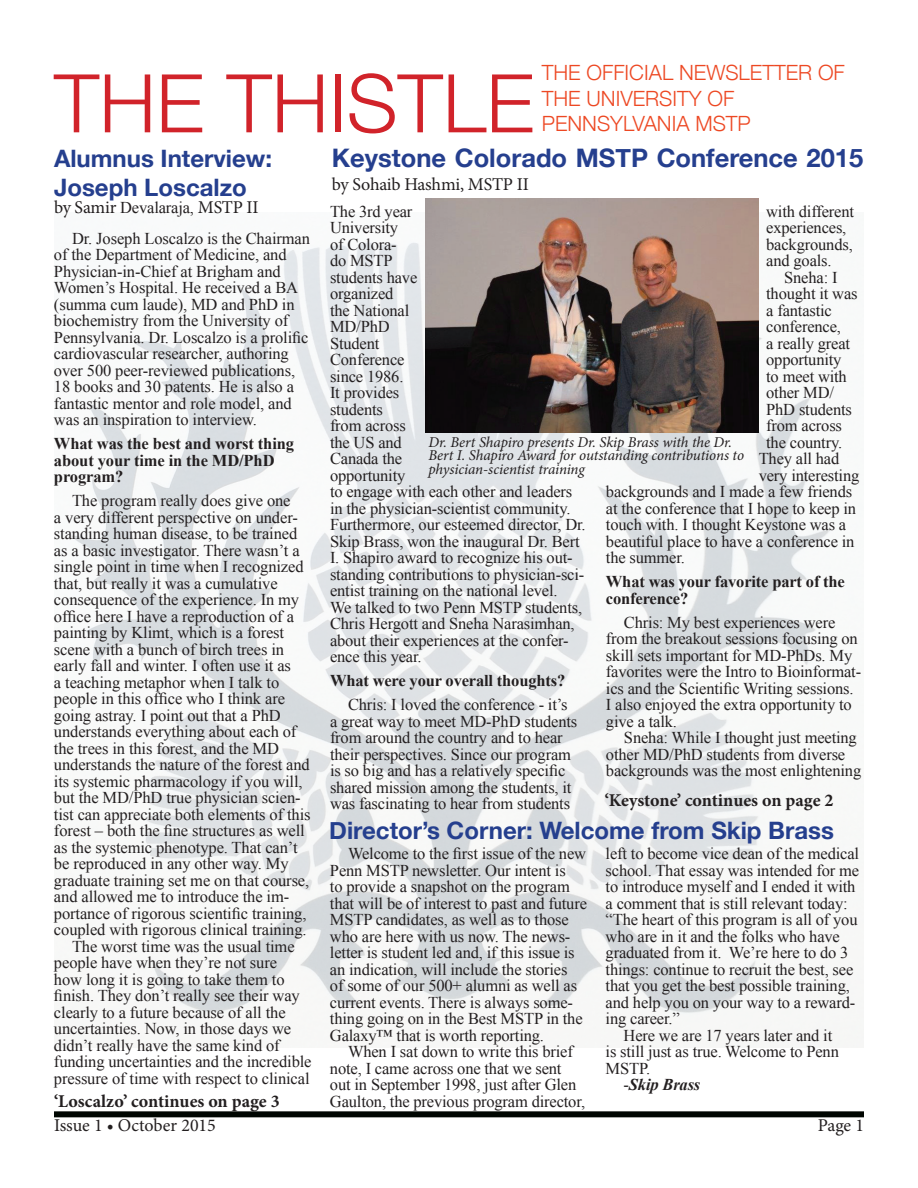
<style>
.page{position:relative;width:918px;height:1188px;background:#fff}
.page>*{position:absolute;margin:0;border:0;box-sizing:border-box;transform-origin:0 0}
.t1{font:300 81px "Helvetica Neue";color:#d1232a}
.t2{font:700 25.5px "Helvetica Neue";color:#253f8e}
.t3{font:700 24px/28.8px "Helvetica Neue";color:#253f8e}
.t4{font:300 21px/25.2px "Helvetica Neue";color:#ed4823}
.t5{font:18px "Minion Pro";letter-spacing:-.01em;color:#231f20}
.t6{font:700 18px "Minion Pro";color:#231f20}
.t7{font:16.5px/16.5px "Times New Roman";letter-spacing:-.01em;color:#231f20}
.t8{font:700 16.5px/16.5px "Times New Roman";letter-spacing:-.01em;color:#231f20}
.t9{font:italic 700 16.5px "Times New Roman";letter-spacing:-.01em;color:#231f20}
.t10{font:italic 15px/13.5px "Minion Pro";letter-spacing:-.01em;color:#231f20}
.s1{font-family:"Times New Roman";font-size:16.5px}
.s2{font-weight:400;font-style:normal}
</style>
<div class="page">
<img style="left:71px;top:212px;width:793px;height:835px">
<div style="left:54px;top:1111px;width:810px;height:6px;background:#000601"></div>
<img style="left:426px;top:199px;width:333px;height:234px">
<h1 class="t1" style="left:54px;top:38px;width:482px">THE THISTLE</h1>
<p class="t4" style="left:542px;top:59px;width:305px">THE OFFICIAL NEWSLETTER OF<br>THE UNIVERSITY OF<br>PENNSYLVANIA MSTP</p>
<h3 class="t3" style="left:54px;top:145px;width:220px">Alumnus Interview:<br>Joseph Loscalzo</h3>
<p class="t5" style="left:54px;top:195px;width:206px">by Samir <span class="s1">Devalaraja,</span> MSTP II</p>
<p class="t7" style="left:54px;top:230px;width:258px;text-indent:18px">Dr. Joseph Loscalzo is the Chairman of the Department of Medicine, and Physician-in-Chief at Brigham and Women’s Hospital. He received a BA (summa cum laude), MD and PhD in biochemistry from the University of Pennsylvania. Dr. Loscalzo is a prolific cardiovascular researcher, authoring over 500 peer-reviewed publications, 18 books and 30 patents. He is also a fantastic mentor and role model, and was an inspiration to interview.</p>
<p class="t8" style="left:54px;top:435px;width:242px">What was the best and worst thing about your time in the MD/PhD program?</p>
<p class="t7" style="left:72px;top:492px;width:220px">The program really does give one</p>
<p class="t7" style="left:54px;top:509px;width:245px">a very different perspective on under-</p>
<p class="t7" style="left:54px;top:525px;width:245px">standing human disease, to be trained</p>
<p class="t7" style="left:54px;top:542px;width:247px">as a basic investigator. There wasn’t a</p>
<p class="t7" style="left:54px;top:558px;width:251px">single point in time when I recognized</p>
<p class="t7" style="left:54px;top:575px;width:225px">that, but really it was a cumulative</p>
<p class="t7" style="left:54px;top:591px;width:247px">consequence of the experience. In my</p>
<p class="t7" style="left:54px;top:608px;width:242px">office here I have a reproduction of a</p>
<p class="t7" style="left:54px;top:624px;width:232px">painting by Klimt, which is a forest</p>
<p class="t7" style="left:54px;top:641px;width:232px">scene with a bunch of birch trees in</p>
<p class="t7" style="left:54px;top:657px;width:238px">early fall and winter. I often use it as</p>
<p class="t7" style="left:54px;top:674px;width:227px">a teaching metaphor when I talk to</p>
<p class="t7" style="left:54px;top:690px;width:233px">people in this office who I think are</p>
<p class="t7" style="left:54px;top:707px;width:228px">going astray. I point out that a PhD</p>
<p class="t7" style="left:54px;top:723px;width:244px">understands everything about each of</p>
<p class="t7" style="left:54px;top:740px;width:227px">the trees in this forest, and the MD</p>
<p class="t7" style="left:54px;top:756px;width:257px">understands the nature of the forest and</p>
<p class="t7" style="left:54px;top:773px;width:250px">its systemic pharmacology if you will,</p>
<p class="t7" style="left:54px;top:789px;width:248px">but the MD/PhD true physician scien-</p>
<p class="t7" style="left:54px;top:806px;width:258px">tist can appreciate both elements of this</p>
<p class="t7" style="left:54px;top:822px;width:252px">forest – both the fine structures as well</p>
<p class="t7" style="left:54px;top:839px;width:245px">as the systemic phenotype. That can’t</p>
<p class="t7" style="left:54px;top:855px;width:236px">be reproduced in any other way. My</p>
<p class="t7" style="left:54px;top:872px;width:257px">graduate training set me on that course,</p>
<p class="t7" style="left:54px;top:888px;width:237px">and allowed me to introduce the im-</p>
<p class="t7" style="left:54px;top:905px;width:254px">portance of rigorous scientific training,</p>
<p class="t7" style="left:54px;top:921px;width:254px">coupled with rigorous clinical training.</p>
<p class="t7" style="left:72px;top:938px;width:224px">The worst time was the usual time</p>
<p class="t7" style="left:54px;top:954px;width:225px">people have when they’re not sure</p>
<p class="t7" style="left:54px;top:971px;width:232px">how long it is going to take them to</p>
<p class="t7" style="left:54px;top:987px;width:247px">finish. They don’t really see their way</p>
<p class="t7" style="left:54px;top:1004px;width:233px">clearly to a future because of all the</p>
<p class="t7" style="left:54px;top:1020px;width:239px">uncertainties. Now, in those days we</p>
<p class="t7" style="left:54px;top:1037px;width:227px">didn’t really have the same kind of</p>
<p class="t7" style="left:54px;top:1053px;width:259px">funding uncertainties and the incredible</p>
<p class="t7" style="left:54px;top:1070px;width:257px">pressure of time with respect to clinical</p>
<p class="t6" style="left:54px;top:1089px;width:227px">‘Loscalzo’ continues on page 3</p>
<h2 class="t2" style="left:332px;top:138px;width:533px">Keystone Colorado MSTP Conference 2015</h2>
<p class="t5" style="left:332px;top:172px;width:198px">by Sohaib Hashmi, MSTP II</p>
<p class="t7" style="left:330px;top:203px;width:257px">The 3rd year<br>University<br>of Colora-<br>do MSTP<br>students have<br>organized<br>the National<br>MD/PhD<br>Student<br>Conference<br>since 1986.<br>It provides<br>students<br>from across<br>the US and<br>Canada the<br>opportunity<br>to engage with each other and leaders in the physician-scientist community.<br>Furthermore, our esteemed director, Dr.<br>Skip Brass, won the inaugural Dr. Bert<br>I. Shapiro award to recognize his out&shy;standing contributions to physician-sci&shy;entist training on the national level.<br>We talked to two Penn MSTP students,<br>Chris Hergott and Sneha Narasimhan, about their experiences at the confer&shy;ence this year.</p>
<p class="t8" style="left:330px;top:672px;width:237px">What were your overall thoughts?</p>
<p class="t7" style="left:330px;top:696px;width:249px;text-indent:18px">Chris: I loved the conference - it’s a great way to meet MD-PhD students from around the country and to hear their perspectives. Since our program is so big and has a relatively specific shared mission among the students, it was fascinating to hear from students</p>
<p class="t7" style="left:766px;top:203px;width:89px">with different experiences, backgrounds, and goals.</p>
<p class="t7" style="left:784px;top:269px;width:55px">Sneha: I</p>
<p class="t7" style="left:766px;top:285px;width:93px">thought it was</p>
<p class="t7" style="left:766px;top:302px;width:67px">a fantastic</p>
<p class="t7" style="left:766px;top:318px;width:76px">conference,</p>
<p class="t7" style="left:766px;top:335px;width:85px">a really great</p>
<p class="t7" style="left:766px;top:351px;width:77px">opportunity</p>
<p class="t7" style="left:766px;top:368px;width:82px">to meet with</p>
<p class="t7" style="left:766px;top:384px;width:69px">other MD/</p>
<p class="t7" style="left:766px;top:401px;width:87px">PhD students</p>
<p class="t7" style="left:766px;top:417px;width:77px">from across</p>
<p class="t7" style="left:766px;top:434px;width:77px">the country.</p>
<p class="t7" style="left:759px;top:450px;width:82px">They all had</p>
<p class="t7" style="left:759px;top:467px;width:102px">very interesting</p>
<p class="t7" style="left:606px;top:483px;width:248px">backgrounds and I made a few friends</p>
<p class="t7" style="left:606px;top:500px;width:252px">at the conference that I hope to keep in</p>
<p class="t7" style="left:606px;top:516px;width:242px">touch with. I thought Keystone was a</p>
<p class="t7" style="left:606px;top:533px;width:250px">beautiful place to have a conference in</p>
<p class="t7" style="left:606px;top:549px;width:81px">the summer.</p>
<p class="t8" style="left:606px;top:573px;width:240px">What was your favorite part of the conference?</p>
<p class="t7" style="left:606px;top:614px;width:257px;text-indent:18px">Chris: My best experiences were from the breakout sessions focusing on skill sets important for MD-PhDs. My favorites were the Intro to Bioinformat&shy;ics and the Scientific Writing sessions.<br>I also enjoyed the extra opportunity to give a talk.</p>
<p class="t7" style="left:606px;top:729px;width:257px;text-indent:18px">Sneha: While I thought just meeting other MD/PhD students from diverse backgrounds was the most enlightening</p>
<p class="t10" style="left:428px;top:435px;width:317px">Dr. Bert Shapiro presents Dr. Skip Brass with the Dr.<br>Bert I. Shapiro Award for outstanding contributions to physician-scientist training</p>
<p class="t6" style="left:605px;top:787px;width:230px">‘Keystone’ continues on page 2</p>
<h3 class="t3" style="left:329px;top:816px;width:506px">Director’s Corner: Welcome from Skip Brass</h3>
<p class="t7" style="left:330px;top:845px;width:259px;text-indent:18px">Welcome to the first issue of the new Penn MSTP newsletter. Our intent is<br>to provide a snapshot on the program that will be of interest to past and future MSTP candidates, as well as to those who are here with us now. The news&shy;letter is student led and, if this issue is an indication, will include the stories<br>of some of our 500+ alumni as well as current events. There is always some&shy;thing going on in the Best MSTP in the Galaxy™ that is worth reporting.</p>
<p class="t7" style="left:330px;top:1043px;width:257px;text-indent:18px">When I sat down to write this brief note, I came across one that we sent out in September 1998, just after Glen Gaulton, the previous program director,</p>
<p class="t7" style="left:606px;top:845px;width:255px">left to become vice dean of the medical</p>
<p class="t7" style="left:606px;top:862px;width:255px">school. That essay was intended for me</p>
<p class="t7" style="left:606px;top:878px;width:251px">to introduce myself and I ended it with</p>
<p class="t7" style="left:606px;top:895px;width:244px">a comment that is still relevant today:</p>
<p class="t7" style="left:606px;top:911px;width:254px">“The heart of this program is all of you</p>
<p class="t7" style="left:606px;top:928px;width:236px">who are in it and the folks who have</p>
<p class="t7" style="left:606px;top:944px;width:244px">graduated from it. We’re here to do 3</p>
<p class="t7" style="left:606px;top:961px;width:249px">things: continue to recruit the best, see</p>
<p class="t7" style="left:606px;top:977px;width:246px">that you get the best possible training,</p>
<p class="t7" style="left:606px;top:994px;width:251px">and help you on your way to a reward-</p>
<p class="t7" style="left:606px;top:1010px;width:76px">ing career.”</p>
<p class="t7" style="left:624px;top:1027px;width:210px">Here we are 17 years later and it</p>
<p class="t7" style="left:606px;top:1043px;width:235px">is still just as true. Welcome to Penn</p>
<p class="t7" style="left:606px;top:1060px;width:46px">MSTP.</p>
<p class="t9" style="left:624px;top:1073px;width:78px"><span class="s2">-</span>Skip Brass</p>
<p class="t5" style="left:54px;top:1113px;width:163px">Issue 1 • October 2015</p>
<p class="t5" style="left:818px;top:1113px;width:48px">Page 1</p>
</div>
